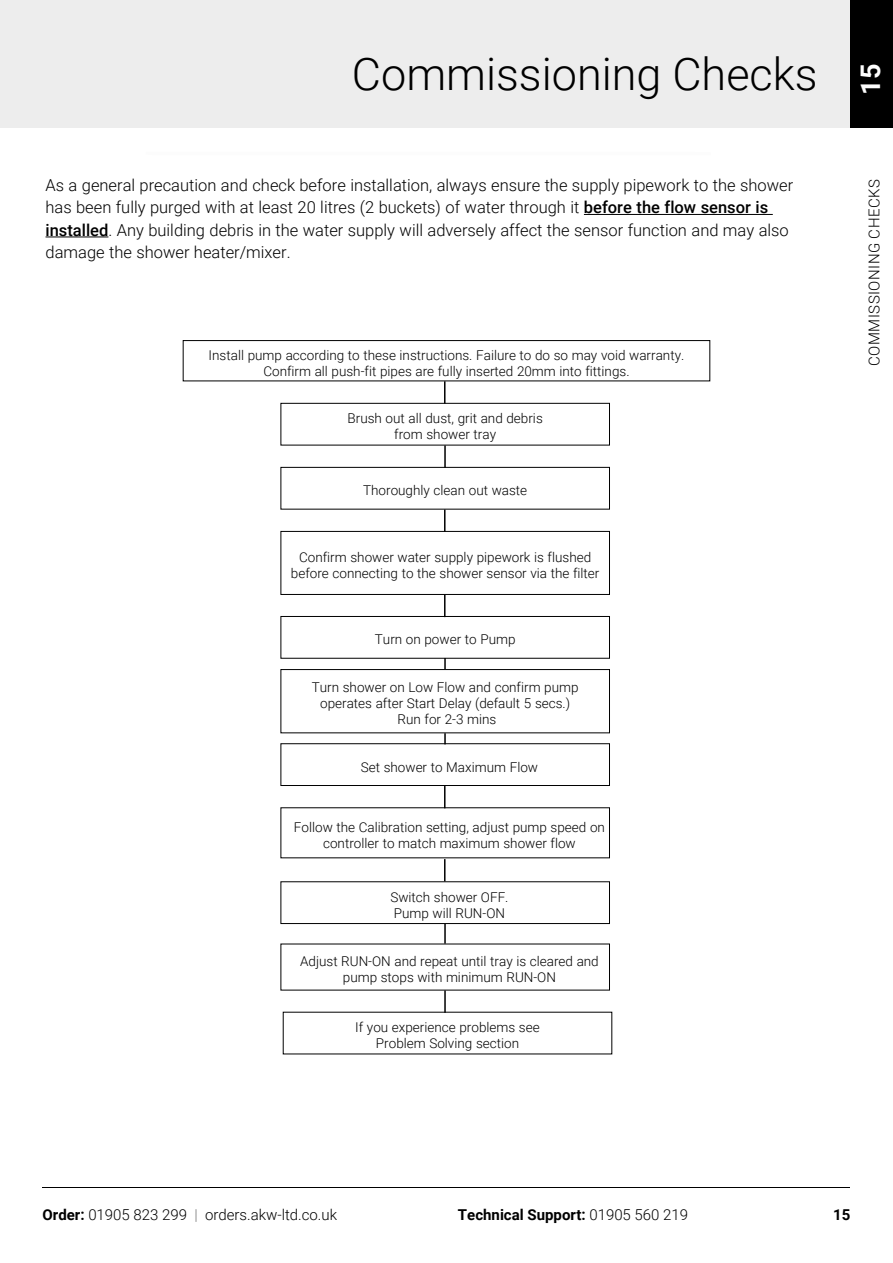
<style>
.page{position:relative;width:893px;height:1263px;background:#fff}
.page>*{position:absolute;margin:0;border:0;box-sizing:border-box;transform-origin:0 0}
.t1{font:300 45px "Roboto";color:#000}
.t2{font:700 27px "Roboto";color:#fdfdfd}
.t3{font:300 16.5px/22.5px "Roboto";color:#000}
.t4{font:300 15px "Roboto";color:#000}
.t5{font:700 15px "Roboto";color:#000}
.t6{font:300 15px "Roboto";letter-spacing:.035em;color:#000}
.t7{font:300 13.5px/16.2px "Roboto";color:#000;text-align:center}
.s1{font-weight:500}
.s2{font-weight:700}
.s3{color:#767676}
.s4{font-weight:300}
</style>
<div class="page">
<div style="left:0;top:0;width:893px;height:128px;background:#ededed"></div>
<div style="left:850px;top:0;width:43px;height:128px;background:#000"></div>
<hr style="left:43px;top:1187px;width:807px;height:1px;background:#000">
<hr style="left:584px;top:214px;width:189px;height:1px;background:#000">
<hr style="left:46px;top:237px;width:62px;height:1px;background:#000">
<div style="left:183px;top:340px;width:527px;height:41px;border:1px solid #000"></div>
<div style="left:280px;top:403px;width:330px;height:42px;border:1px solid #000"></div>
<div style="left:280px;top:467px;width:330px;height:42px;border:1px solid #000"></div>
<div style="left:280px;top:531px;width:330px;height:64px;border:1px solid #000"></div>
<div style="left:280px;top:616px;width:330px;height:43px;border:1px solid #000"></div>
<div style="left:280px;top:669px;width:330px;height:64px;border:1px solid #000"></div>
<div style="left:280px;top:743px;width:330px;height:43px;border:1px solid #000"></div>
<div style="left:280px;top:881px;width:330px;height:43px;border:1px solid #000"></div>
<svg style="left:444px;top:381px;width:1px;height:23px"></svg>
<hr style="left:444px;top:445px;width:2px;height:23px;background:#000">
<svg style="left:444px;top:509px;width:1px;height:23px"></svg>
<svg style="left:444px;top:595px;width:1px;height:22px"></svg>
<svg style="left:444px;top:658px;width:2px;height:11px"></svg>
<svg style="left:444px;top:733px;width:2px;height:11px"></svg>
<svg style="left:444px;top:786px;width:1px;height:22px"></svg>
<svg style="left:444px;top:859px;width:1px;height:22px"></svg>
<hr style="left:444px;top:924px;width:2px;height:20px;background:#000">
<hr style="left:444px;top:990px;width:2px;height:23px;background:#000">
<h1 class="t1" style="left:352px;top:42px;width:467px">Commissioning Checks</h1>
<p class="t3" style="left:46px;top:173px;width:749px">As a general precaution and check before installation, always ensure the supply pipework to the shower has been fully purged with at least 20 litres (2 buckets) of water through it <span class="s1">before the flow sensor is installed</span>. Any building debris in the water supply will adversely affect the sensor function and may also damage the shower heater/mixer.</p>
<p class="t7" style="left:209px;top:346px;width:477px">Install pump according to these instructions. Failure to do so may void warranty.<br>Confirm all push-fit pipes are fully inserted 20mm into fittings.</p>
<p class="t7" style="left:348px;top:410px;width:197px">Brush out all dust, grit and debris from shower tray</p>
<p class="t7" style="left:363px;top:482px;width:166px">Thoroughly clean out waste</p>
<p class="t7" style="left:291px;top:548px;width:310px">Confirm shower water supply pipework is flushed before connecting to the shower sensor via the filter</p>
<p class="t7" style="left:375px;top:631px;width:142px">Turn on power to Pump</p>
<p class="t7" style="left:312px;top:679px;width:268px">Turn shower on Low Flow and confirm pump</p>
<p class="t7" style="left:320px;top:695px;width:252px">operates after Start Delay (default 5 secs.)</p>
<p class="t7" style="left:398px;top:711px;width:100px">Run for 2-3 mins</p>
<p class="t7" style="left:361px;top:758px;width:179px">Set shower to Maximum Flow</p>
<p class="t7" style="left:294px;top:818px;width:313px">Follow the Calibration setting, adjust pump speed on controller to match maximum shower flow</p>
<p class="t7" style="left:390px;top:888px;width:120px;text-align:left">Switch shower OFF.<br>Pump will RUN-ON</p>
<p class="t7" style="left:343px;top:953px;width:257px;text-align:left;text-indent:-43px">Adjust RUN-ON and repeat until tray is cleared and pump stops with minimum RUN-ON</p>
<p class="t7" style="left:355px;top:1019px;width:186px">If you experience problems see<br>Problem Solving section</p>
<h2 class="t2" style="left:852px;top:95px;width:32px;rotate:-90deg">15</h2>
<p class="t6" style="left:864px;top:366px;width:187px;rotate:-90deg">Commissioni ng Checks</p>
<p class="t4" style="left:43px;top:1204px;width:296px"><span class="s2">Order:</span> 01905 823 299 <span class="s3">|</span> orders.akw-ltd.co.uk</p>
<p class="t5" style="left:458px;top:1204px;width:232px">Technical Support: <span class="s4">01905 560 219</span></p>
<p class="t5" style="left:833px;top:1204px;width:19px">15</p>
</div>
